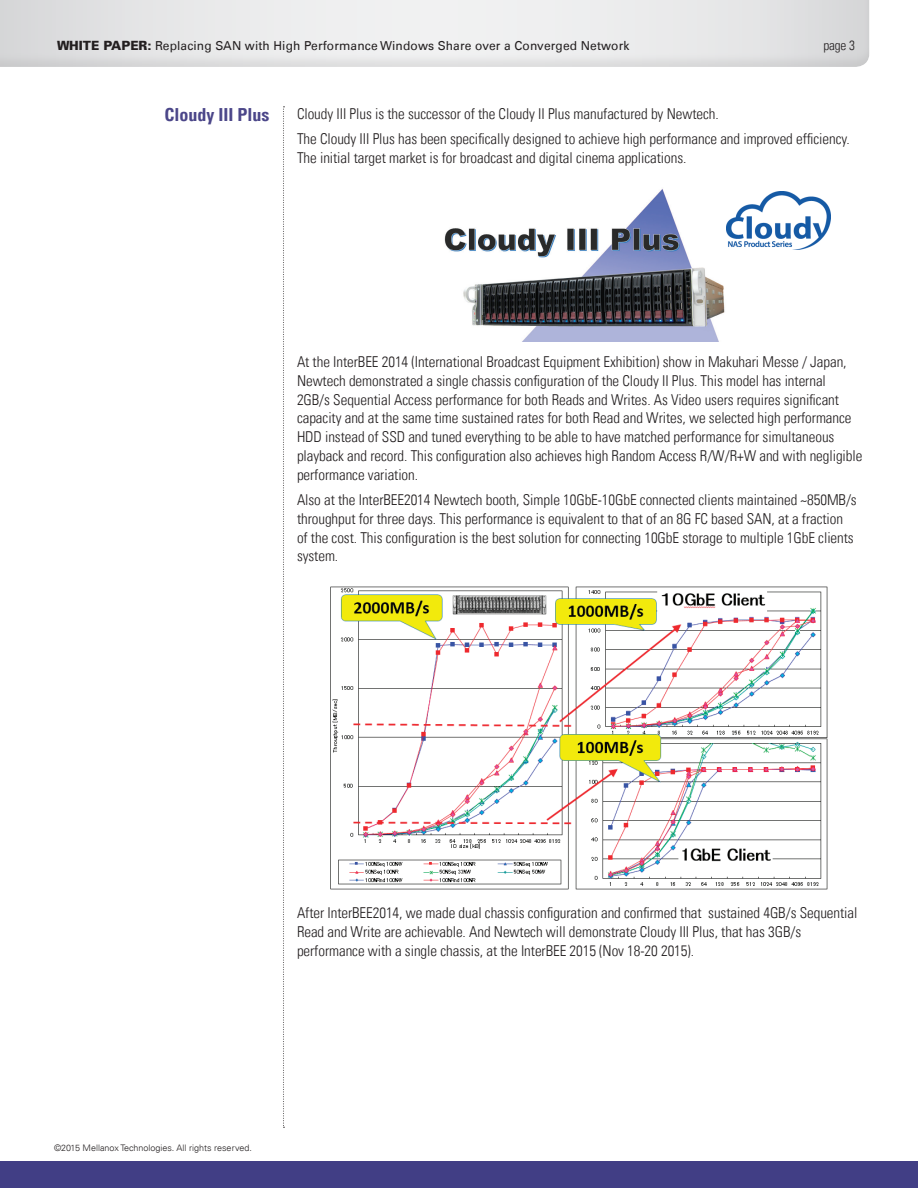
<style>
.page{position:relative;width:918px;height:1188px;background:#fff}
.page>*{position:absolute;margin:0;border:0;box-sizing:border-box;transform-origin:0 0}
.t1{font:700 condensed 18px "Univers LT";color:#4b4689}
.t2{font:300 condensed 15px/18.8px "Univers LT";letter-spacing:-.005em;color:#231f20}
.t3{font:300 condensed 13.5px "Univers LT";color:#231f20}
.t4{font:12.3px "Univers LT";letter-spacing:.01em;color:#231f20}
.t5{font:300 9px "Univers LT";color:#231f20}
.s1{font-weight:900;font-size:12.75px}
</style>
<div class="page">
<div style="left:0;top:0;width:869px;height:68px;background:#231f20;opacity:.25"></div>
<svg style="left:283px;top:106px;width:2px;height:1022px"></svg>
<div style="left:0;top:1161px;width:918px;height:27px;background:#413e85"></div>
<img style="left:444px;top:189px;width:281px;height:152px">
<img style="left:330px;top:586px;width:498px;height:304px">
<img style="left:726px;top:191px;width:104px;height:58px">
<p class="t4" style="left:57px;top:38px;width:574px"><span class="s1">WHITE PAPER:</span> Replacing SAN with High Performance Windows Share over a Converged Network</p>
<p class="t3" style="left:823px;top:37px;width:33px">page 3</p>
<p class="t1" style="left:164px;top:104px;width:107px">Cloudy III Plus</p>
<p class="t2" style="left:297px;top:101px;width:554px;line-height:25.5px">Cloudy III Plus is the successor of the Cloudy II Plus manufactured by Newtech.<br>The Cloudy III Plus has been specifically designed to achieve high performance and improved efficiency.</p>
<p class="t2" style="left:297px;top:148px;width:391px">The initial target market is for broadcast and digital cinema applications.</p>
<p class="t2" style="left:297px;top:352px;width:567px">At the InterBEE 2014 (International Broadcast Equipment Exhibition) show in Makuhari Messe / Japan, Newtech demonstrated a single chassis configuration of the Cloudy II Plus. This model has internal 2GB/s Sequential Access performance for both Reads and Writes. As Video users requires significant capacity and at the same time sustained rates for both Read and Writes, we selected high performance HDD instead of SSD and tuned everything to be able to have matched performance for simultaneous playback and record. This configuration also achieves high Random Access R/W/R+W and with negligible performance variation.</p>
<p class="t2" style="left:297px;top:490px;width:561px">Also at the InterBEE2014 Newtech booth, Simple 10GbE-10GbE connected clients maintained ~850MB/s throughput for three days. This performance is equivalent to that of an 8G FC based SAN, at a fraction of the cost. This configuration is the best solution for connecting 10GbE storage to multiple 1GbE clients system.</p>
<p class="t2" style="left:297px;top:904px;width:562px">After InterBEE2014, we made dual chassis configuration and confirmed that sustained 4GB/s Sequential<br>Read and Write are achievable. And Newtech will demonstrate Cloudy III Plus, that has 3GB/s performance with a single chassis, at the InterBEE 2015 (Nov 18-20 2015).</p>
<p class="t5" style="left:54px;top:1143px;width:199px">©2015 Mellanox Technologies. All rights reserved.</p>
</div>
